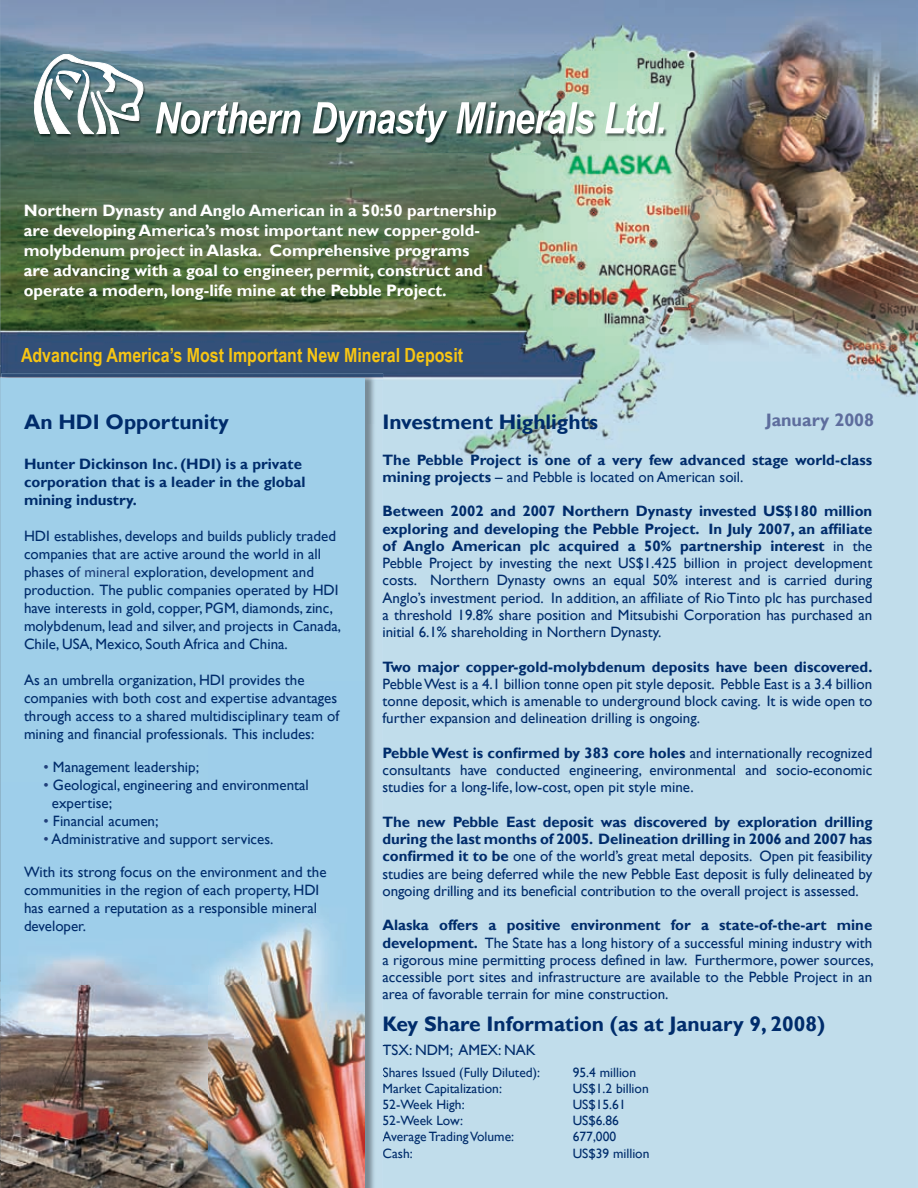
<style>
.page{position:relative;width:918px;height:1188px;background:#fff}
.page>*{position:absolute;margin:0;border:0;box-sizing:border-box;transform-origin:0 0}
.t1{font:700 21px "Gill Sans";color:#002c6b}
.t2{font:700 19.5px "Arial Narrow";color:#f7c513}
.t3{font:700 18px "Gill Sans";color:#5e6d9d}
.t4{font:700 16.5px/19.8px "Gill Sans";color:#fff}
.t5{font:15px/17.2px "Gill Sans";color:#002c6b;text-align:justify}
.t6{font:700 15px/18px "Gill Sans";color:#002c6b}
.t7{font:13.5px/16.2px "Gill Sans";color:#002c6b}
.s1{color:#21407a}
.s2{font-weight:400}
.s3{font-weight:700}
</style>
<div class="page">
<img style="left:0;top:0;width:918px;height:1188px">
<img style="left:35px;top:55px;width:639px;height:98px">
<svg style="left:35px;top:54px;width:108px;height:80px"></svg>
<svg style="left:156px;top:102px;width:145px;height:32px"></svg>
<svg style="left:313px;top:102px;width:134px;height:41px"></svg>
<svg style="left:456px;top:102px;width:138px;height:32px"></svg>
<svg style="left:605px;top:102px;width:59px;height:32px"></svg>
<img style="left:1px;top:373px;width:382px;height:51px">
<img style="left:364px;top:424px;width:19px;height:764px">
<svg style="left:383px;top:1067px;width:1px;height:13px"></svg>
<svg style="left:382px;top:1132px;width:1px;height:12px"></svg>
<img style="left:0;top:378px;width:364px;height:810px">
<p class="t4" style="left:24px;top:201px;width:474px">Northern Dynasty and Anglo American in a 50:50 partnership are developing America’s most important new copper-gold&shy;molybdenum project in Alaska. Comprehensive programs are advancing with a goal to engineer, permit, construct and operate a modern, long-life mine at the Pebble Project.</p>
<h2 class="t2" style="left:21px;top:340px;width:444px">Advancing America’s Most Important New Mineral Deposit</h2>
<h1 class="t1" style="left:24px;top:410px;width:206px">An HDI Opportunity</h1>
<p class="t6" style="left:24px;top:455px;width:283px">Hunter Dickinson Inc. (HDI) is a private corporation that is a leader in the global mining industry.</p>
<p class="t5" style="left:24px;top:527px;width:319px;line-height:18px;text-align:left">HDI establishes, develops and builds publicly traded companies that are active around the world in all phases o<span class="s1">f mineral</span> exploration, development and production. The public companies operated by HDI have interests in gold, copper, PGM, diamonds, zinc, molybdenum, lead and silver, and projects in Canada, Chile, USA, Mexico, South Africa and China.</p>
<p class="t5" style="left:24px;top:671px;width:317px;line-height:18px;text-align:left">As an umbrella organization, HDI provides the companies with both cost and expertise advantages through access to a shared multidisciplinary team of mining and financial professionals. This includes:</p>
<p class="t5" style="left:44px;top:759px;width:157px"><span class="s1">•</span> Management leadership;</p>
<p class="t5" style="left:52px;top:776px;width:259px;line-height:18px;text-indent:-8px"><span class="s1">•</span> Geological, engineering and environmental expertise;</p>
<p class="t5" style="left:44px;top:813px;width:117px"><span class="s1">•</span> Financial acumen;</p>
<p class="t5" style="left:44px;top:831px;width:231px"><span class="s1">•</span> Administrative and support services.</p>
<p class="t5" style="left:24px;top:863px;width:304px;line-height:18px;text-align:left">With its strong focus on the environment and the communities in the region of each property, HDI has earned a reputation as a responsible mineral developer.</p>
<p class="t3" style="left:766px;top:409px;width:110px">January 2008</p>
<h1 class="t1" style="left:382px;top:410px;width:217px">Investment Highlights</h1>
<p class="t6" style="left:382px;top:451px;width:491px;line-height:17.2px">The Pebble Project is one of a very few advanced stage world-class mining projects <span class="s2">– and Pebble is located on American soil.</span></p>
<p class="t5" style="left:382px;top:503px;width:491px"><span class="s3">Between 2002 and 2007 Northern Dynasty invested US$180 million exploring and developing the Pebble Project. In July 2007, an affiliate of Anglo American plc acquired a 50% partnership interest</span> in the Pebble Project by investing the next US$1.425 billion in project development costs. Northern Dynasty owns an equal 50% interest and is carried during Anglo’s investment period. In addition, an affiliate of Rio Tinto plc has purchased a threshold 19.8% share position and Mitsubishi Corporation has purchased an initial 6.1% shareholding in Northern Dynasty.</p>
<p class="t6" style="left:382px;top:658px;width:491px">Two major copper-gold-molybdenum deposits have been discovered.</p>
<p class="t5" style="left:382px;top:676px;width:491px">Pebble West is a 4.1 billion tonne open pit style deposit. Pebble East is a 3.4 billion tonne deposit, which is amenable to underground block caving. It is wide open to further expansion and delineation drilling is ongoing.</p>
<p class="t5" style="left:382px;top:745px;width:491px"><span class="s3">Pebble West is confirmed by 383 core holes</span> and internationally recognized consultants have conducted engineering, environmental and socio-economic studies for a long-life, low-cost, open pit style mine.</p>
<p class="t5" style="left:382px;top:814px;width:491px"><span class="s3">The new Pebble East deposit was discovered by exploration drilling during the last months of 2005. Delineation drilling in 2006 and 2007 has confirmed it to be</span> one of the world’s great metal deposits. Open pit feasibility studies are being deferred while the new Pebble East deposit is fully delineated by ongoing drilling and its beneficial contribution to the overall project is assessed.</p>
<p class="t5" style="left:382px;top:917px;width:493px"><span class="s3">Alaska offers a positive environment for a state-of-the-art mine development.</span> The State has a long history of a successful mining industry with a rigorous mine permitting process defined in law. Furthermore, power sources, accessible port sites and infrastructure are available to the Pebble Project in an area of favorable terrain for mine construction.</p>
<h1 class="t1" style="left:382px;top:1011px;width:444px">Key Share Information (as at January 9, 2008)</h1>
<p class="t5" style="left:382px;top:1042px;width:155px">TSX: NDM; AMEX: NAK</p>
<p class="t7" style="left:382px;top:1064px;width:159px">Shares Issued (Fully Diluted):<br>Market Capitalization:<br>52-Week High:<br>52-Week Low:<br>Average Trading Volume:<br>Cash:</p>
<p class="t7" style="left:573px;top:1064px;width:78px">95.4 million<br>US$1.2 billion<br>US$15.61<br>US$6.86<br>677,000<br>US$39 million</p>
</div>
